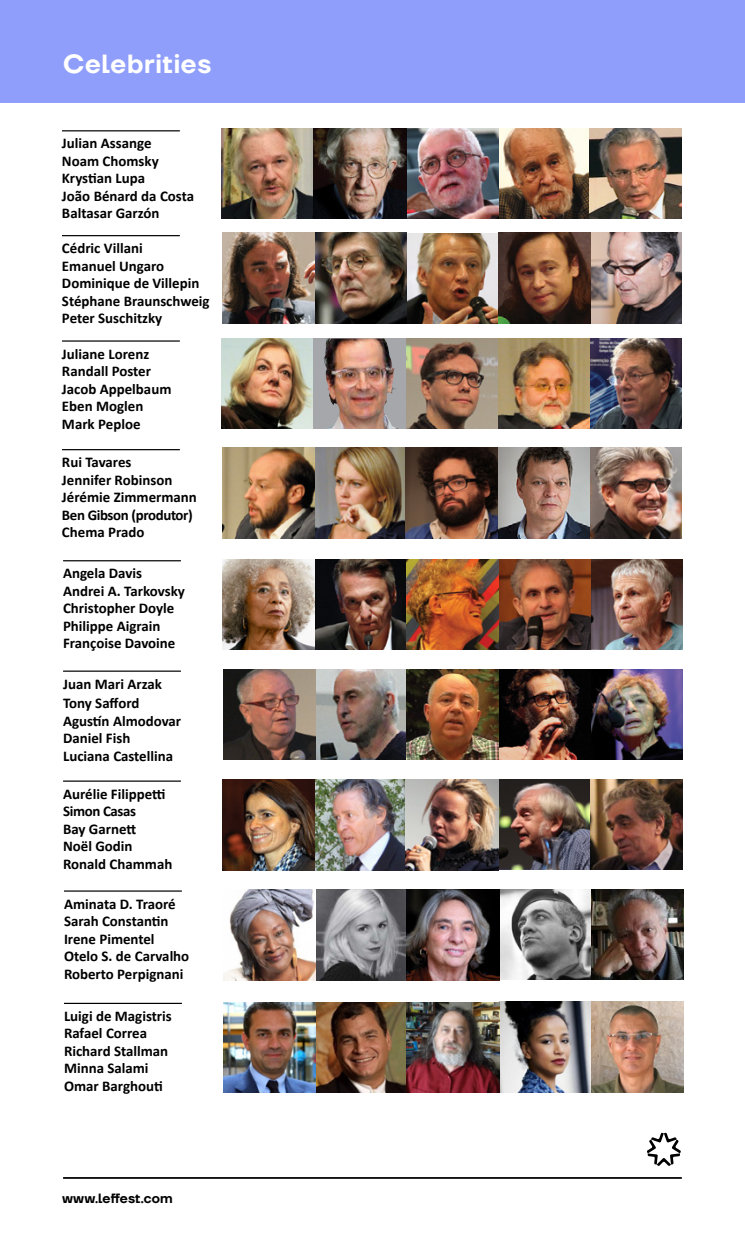
<style>
.page{position:relative;width:745px;height:1241px;background:#fff}
.page>*{position:absolute;margin:0;border:0;box-sizing:border-box;transform-origin:0 0}
.t1{font:600 26.25px "TT Firs Neue";letter-spacing:.025em;color:#fff}
.t2{font:700 14.88px/17.5px "Calibri";color:#000}
.t3{font:600 13.47px "TT Firs Neue";letter-spacing:.005em;color:#000}
</style>
<div class="page">
<div style="left:0;top:0;width:744px;height:102px;background:#8f9efb"></div>
<hr style="left:62px;top:449px;width:118px;height:1px;background:#000">
<img style="left:314px;top:447px;width:91px;height:91px">
<img style="left:222px;top:447px;width:92px;height:91px">
<img style="left:589px;top:338px;width:92px;height:91px">
<img style="left:589px;top:447px;width:92px;height:91px">
<img style="left:497px;top:338px;width:92px;height:91px">
<img style="left:497px;top:447px;width:92px;height:91px">
<svg style="left:405px;top:338px;width:92px;height:91px;background:#947562"></svg>
<img style="left:405px;top:447px;width:92px;height:91px">
<hr style="left:62px;top:340px;width:118px;height:1px;background:#000">
<hr style="left:62px;top:235px;width:118px;height:1px;background:#000">
<hr style="left:62px;top:130px;width:118px;height:1px;background:#000">
<img style="left:406px;top:233px;width:92px;height:90px">
<img style="left:314px;top:233px;width:92px;height:90px">
<img style="left:222px;top:233px;width:92px;height:90px">
<img style="left:221px;top:338px;width:92px;height:91px">
<img style="left:498px;top:128px;width:91px;height:90px">
<img style="left:589px;top:128px;width:92px;height:90px">
<img style="left:590px;top:233px;width:91px;height:90px">
<svg style="left:498px;top:233px;width:92px;height:90px;background:#63402c"></svg>
<div style="left:313px;top:338px;width:92px;height:91px;background:#a5a7aa"></div>
<img style="left:323px;top:338px;width:75px;height:91px">
<img style="left:406px;top:128px;width:92px;height:90px">
<img style="left:221px;top:128px;width:92px;height:90px">
<img style="left:313px;top:128px;width:93px;height:90px">
<hr style="left:63px;top:560px;width:118px;height:1px;background:#000">
<hr style="left:63px;top:670px;width:118px;height:1px;background:#000">
<hr style="left:63px;top:780px;width:118px;height:1px;background:#000">
<hr style="left:64px;top:890px;width:118px;height:1px;background:#000">
<hr style="left:64px;top:1002px;width:118px;height:1px;background:#000">
<img style="left:314px;top:559px;width:92px;height:90px">
<img style="left:315px;top:669px;width:91px;height:90px">
<img style="left:314px;top:779px;width:368px;height:91px">
<img style="left:315px;top:889px;width:368px;height:91px">
<img style="left:315px;top:1002px;width:368px;height:90px">
<img style="left:498px;top:779px;width:92px;height:90px">
<svg style="left:499px;top:889px;width:92px;height:90px"></svg>
<img style="left:499px;top:1001px;width:92px;height:90px">
<img style="left:222px;top:559px;width:92px;height:90px">
<img style="left:223px;top:669px;width:92px;height:90px">
<img style="left:222px;top:779px;width:92px;height:91px">
<img style="left:223px;top:889px;width:92px;height:91px">
<img style="left:223px;top:1002px;width:92px;height:90px">
<img style="left:590px;top:559px;width:92px;height:90px">
<img style="left:590px;top:669px;width:92px;height:90px">
<img style="left:498px;top:559px;width:92px;height:90px">
<img style="left:498px;top:669px;width:92px;height:90px">
<img style="left:406px;top:559px;width:92px;height:90px">
<img style="left:406px;top:669px;width:92px;height:90px">
<img style="left:405px;top:779px;width:93px;height:91px">
<img style="left:406px;top:889px;width:93px;height:91px">
<img style="left:406px;top:1002px;width:93px;height:90px">
<img style="left:590px;top:779px;width:92px;height:90px">
<img style="left:591px;top:889px;width:92px;height:90px">
<img style="left:591px;top:1001px;width:92px;height:90px">
<hr style="left:63px;top:1176px;width:618px;height:2px;background:#000">
<svg style="left:647px;top:1132px;width:33px;height:33px"></svg>
<h1 class="t1" style="left:63px;top:46px;width:149px">Celebrities</h1>
<p class="t2" style="left:62px;top:134px;width:133px">Julian Assange<br>Noam Chomsky<br>Krystian Lupa<br>João Bénard da Costa<br>Baltasar Garzón</p>
<p class="t2" style="left:62px;top:239px;width:149px">Cédric Villani<br>Emanuel Ungaro<br>Dominique de Villepin<br>Stéphane Braunschweig<br>Peter Suschitzky</p>
<p class="t2" style="left:62px;top:344px;width:111px">Juliane Lorenz<br>Randall Poster<br>Jacob Appelbaum<br>Eben Moglen<br>Mark Peploe</p>
<p class="t2" style="left:62px;top:453px;width:136px">Rui Tavares<br>Jennifer Robinson<br>Jérémie Zimmermann<br>Ben Gibson (produtor)<br>Chema Prado</p>
<p class="t2" style="left:63px;top:564px;width:123px">Angela Davis<br>Andrei A. Tarkovsky<br>Christopher Doyle<br>Philippe Aigrain<br>Françoise Davoine</p>
<p class="t2" style="left:63px;top:673px;width:100px;line-height:19.2px">Juan Mari Arzak<br>Tony Safford</p>
<p class="t2" style="left:63px;top:711px;width:120px">Agustín Almodovar<br>Daniel Fish<br>Luciana Castellina</p>
<p class="t2" style="left:63px;top:784px;width:111px">Aurélie Filippetti<br>Simon Casas<br>Bay Garnett<br>Noël Godin<br>Ronald Chammah</p>
<p class="t2" style="left:64px;top:894px;width:127px">Aminata D. Traoré<br>Sarah Constantin<br>Irene Pimentel<br>Otelo S. de Carvalho<br>Roberto Perpignani</p>
<p class="t2" style="left:64px;top:1006px;width:109px">Luigi de Magistris<br>Rafael Correa<br>Richard Stallman<br>Minna Salami<br>Omar Barghouti</p>
<p class="t3" style="left:62px;top:1188px;width:112px">www.leffest.com</p>
</div>
